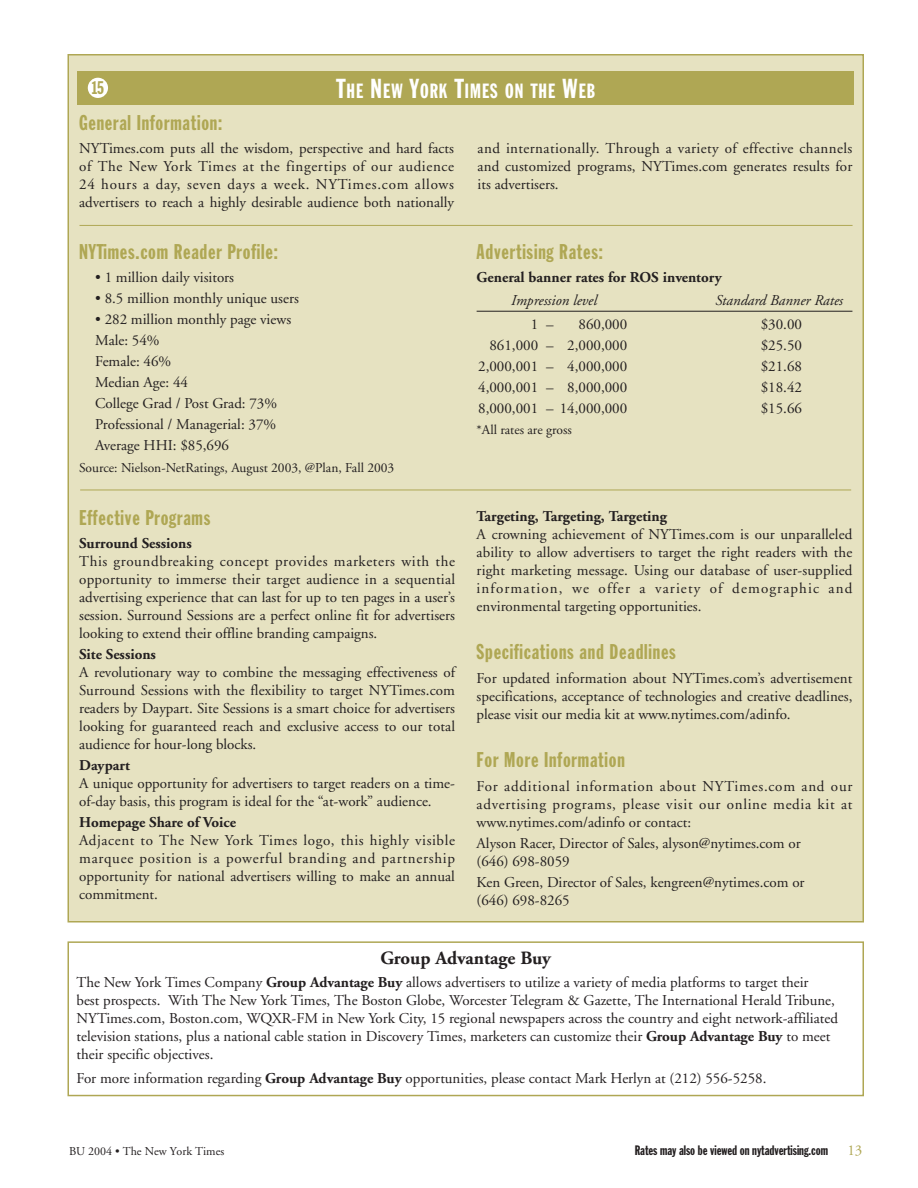
<style>
.page{position:relative;width:918px;height:1188px;background:#fff}
.page>*{position:absolute;margin:0;border:0;box-sizing:border-box;transform-origin:0 0}
.t1{font:21px "Franklin Gothic Extra Cond";letter-spacing:.04em;color:#afa754}
.t2{font:20.25px "Franklin Gothic Extra Cond";letter-spacing:.05em;color:#fff}
.t3{font:700 18.75px "Adobe Garamond";color:#231f20}
.t4{font:18px "Franklin Gothic Extra Cond";color:#afa754}
.t5{font:15px/18px "Adobe Garamond";color:#231f20;text-align:justify}
.t6{font:700 15px "Adobe Garamond";color:#231f20}
.t7{font:italic 15px "Adobe Garamond";color:#231f20}
.t8{font:15px "Adobe Garamond";color:#afa754}
.t9{font:13.5px "Adobe Garamond";color:#231f20}
.t10{font:13.5px "Franklin Gothic Extra Cond";color:#231f20}
.t11{font:12px "Adobe Garamond";color:#231f20}
.s1{font-size:27px}
.s2{font-weight:700}
</style>
<div class="page">
<div style="left:68px;top:941px;width:796px;height:155px;border:2px solid #afa754"></div>
<div style="left:68px;top:55px;width:795px;height:867px;background:#e6e2c1"></div>
<hr style="left:477px;top:311px;width:375px;height:1px;background:#231f20">
<hr style="left:80px;top:225px;width:773px;height:1px;background:#afa754">
<div style="left:78px;top:71px;width:776px;height:33px;background:#afa754"></div>
<div style="left:88px;top:78px;width:20px;height:20px;background:#fff;border-radius:50%"></div>
<hr style="left:80px;top:490px;width:771px;height:1px;background:#afa754">
<p class="t4" style="left:92px;top:81px;width:13px">15</p>
<h2 class="t2" style="left:336px;top:84px;width:260px"><span class="s1">T</span>HE <span class="s1">N</span>EW <span class="s1">Y</span>ORK <span class="s1">T</span>IMES ON THE <span class="s1">W</span>EB</h2>
<h1 class="t1" style="left:79px;top:115px;width:145px">General Information:</h1>
<p class="t5" style="left:79px;top:141px;width:376px">NYTimes.com puts all the wisdom, perspective and hard facts of The New York Times at the fingertips of our audience 24 hours a day, seven days a week. NYTimes.com allows advertisers to reach a highly desirable audience both nationally</p>
<h1 class="t1" style="left:79px;top:244px;width:200px">NYTimes.com Reader Profile:</h1>
<p class="t5" style="left:95px;top:270px;width:140px">• 1 million daily visitors</p>
<p class="t5" style="left:95px;top:291px;width:205px">• 8.5 million monthly unique users</p>
<p class="t5" style="left:95px;top:310px;width:198px;line-height:21px;text-align:left">• 282 million monthly page views<br>Male: 54%<br>Female: 46%<br>Median Age: 44<br>College Grad / Post Grad: 73%<br>Professional / Managerial: 37%<br>Average HHI: $85,696</p>
<p class="t9" style="left:79px;top:462px;width:317px">Source: Nielson-NetRatings, August 2003, @Plan, Fall 2003</p>
<h1 class="t1" style="left:79px;top:510px;width:133px">Effective Programs</h1>
<p class="t6" style="left:79px;top:537px;width:114px">Surround Sessions</p>
<p class="t5" style="left:79px;top:554px;width:377px">This groundbreaking concept provides marketers with the opportunity to immerse their target audience in a sequential advertising experience that can last for up to ten pages in a user’s session. Surround Sessions are a perfect online fit for advertisers looking to extend their offline branding campaigns.</p>
<p class="t6" style="left:79px;top:648px;width:78px">Site Sessions</p>
<p class="t5" style="left:79px;top:665px;width:377px">A revolutionary way to combine the messaging effectiveness of Surround Sessions with the flexibility to target NYTimes.com readers by Daypart. Site Sessions is a smart choice for advertisers looking for guaranteed reach and exclusive access to our total audience for hour-long blocks.</p>
<p class="t6" style="left:79px;top:759px;width:52px">Daypart</p>
<p class="t5" style="left:79px;top:776px;width:377px">A unique opportunity for advertisers to target readers on a time&shy;of-day basis, this program is ideal for the “at-work” audience.</p>
<p class="t6" style="left:79px;top:816px;width:158px">Homepage Share of Voice</p>
<p class="t5" style="left:79px;top:833px;width:377px">Adjacent to The New York Times logo, this highly visible marquee position is a powerful branding and partnership opportunity for national advertisers willing to make an annual commitment.</p>
<p class="t5" style="left:478px;top:141px;width:376px">and internationally. Through a variety of effective channels and customized programs, NYTimes.com generates results for its advertisers.</p>
<h1 class="t1" style="left:477px;top:244px;width:128px">Advertising Rates:</h1>
<p class="t6" style="left:477px;top:271px;width:247px">General banner rates for ROS inventory</p>
<p class="t7" style="left:511px;top:295px;width:87px">Impression level</p>
<p class="t7" style="left:715px;top:295px;width:129px">Standard Banner Rates</p>
<p class="t5" style="left:531px;top:316px;width:24px">1 –</p>
<p class="t5" style="left:579px;top:316px;width:50px">860,000</p>
<p class="t5" style="left:761px;top:316px;width:43px">$30.00</p>
<p class="t5" style="left:489px;top:337px;width:139px">861,000 – 2,000,000</p>
<p class="t5" style="left:761px;top:337px;width:43px">$25.50</p>
<p class="t5" style="left:478px;top:358px;width:151px">2,000,001 – 4,000,000</p>
<p class="t5" style="left:761px;top:358px;width:43px">$21.68</p>
<p class="t5" style="left:478px;top:379px;width:151px">4,000,001 – 8,000,000</p>
<p class="t5" style="left:761px;top:379px;width:43px">$18.42</p>
<p class="t5" style="left:478px;top:400px;width:151px">8,000,001 – 14,000,000</p>
<p class="t5" style="left:761px;top:400px;width:43px">$15.66</p>
<p class="t9" style="left:477px;top:424px;width:97px">*All rates are gross</p>
<p class="t6" style="left:477px;top:510px;width:192px">Targeting, Targeting, Targeting</p>
<p class="t5" style="left:477px;top:526px;width:377px">A crowning achievement of NYTimes.com is our unparalleled ability to allow advertisers to target the right readers with the right marketing message. Using our database of user-supplied information, we offer a variety of demographic and environmental targeting opportunities.</p>
<h1 class="t1" style="left:477px;top:644px;width:201px">Specifications and Deadlines</h1>
<p class="t5" style="left:477px;top:670px;width:377px">For updated information about NYTimes.com’s advertisement specifications, acceptance of technologies and creative deadlines, please visit our media kit at www.nytimes.com/adinfo.</p>
<h1 class="t1" style="left:477px;top:752px;width:150px">For More Information</h1>
<p class="t5" style="left:477px;top:778px;width:377px">For additional information about NYTimes.com and our advertising programs, please visit our online media kit at www.nytimes.com/adinfo or contact:</p>
<p class="t5" style="left:477px;top:835px;width:326px">Alyson Racer, Director of Sales, alyson@nytimes.com or (646) 698-8059</p>
<p class="t5" style="left:477px;top:874px;width:329px">Ken Green, Director of Sales, kengreen@nytimes.com or (646) 698-8265</p>
<p class="t3" style="left:380px;top:950px;width:172px">Group Advantage Buy</p>
<p class="t5" style="left:77px;top:975px;width:763px;text-align:left">The New York Times Company <span class="s2">Group Advantage Buy</span> allows advertisers to utilize a variety of media platforms to target their<br>best prospects. With The New York Times, The Boston Globe, Worcester Telegram &amp; Gazette, The International Herald Tribune, NYTimes.com, Boston.com, WQXR-FM in New York City, 15 regional newspapers across the country and eight network-affiliated television stations, plus a national cable station in Discovery Times, marketers can customize their <span class="s2">Group Advantage Buy</span> to meet their specific objectives.</p>
<p class="t5" style="left:77px;top:1070px;width:691px">For more information regarding <span class="s2">Group Advantage Buy</span> opportunities, please contact Mark Herlyn at (212) 556-5258.</p>
<p class="t11" style="left:69px;top:1147px;width:157px">BU 2004 • The New York Times</p>
<p class="t10" style="left:635px;top:1146px;width:195px">Rates may also be viewed on nytadvertising.com</p>
<p class="t8" style="left:847px;top:1145px;width:17px">13</p>
</div>
